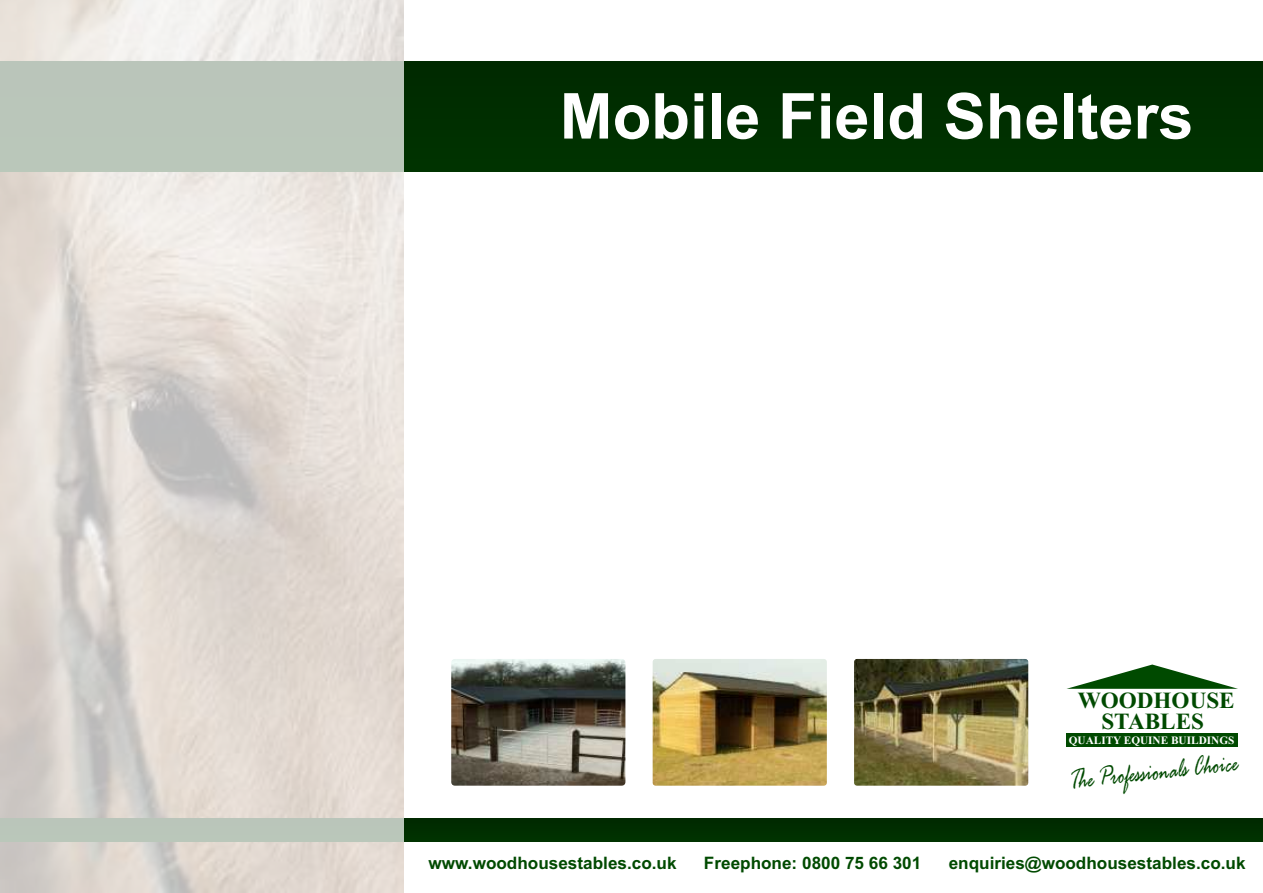
<style>
.page{position:relative;width:1263px;height:893px;background:#fff}
.page>*{position:absolute;margin:0;border:0;box-sizing:border-box;transform-origin:0 0}
.t1{font:700 63.3px "Arial";color:#fff}
.t2{font:italic 29.4px "Rage";color:#004a00;scale:.67 1}
.t3{font:700 23.1px/20.4px "Times New Roman";color:#004a00;text-align:center}
.t4{font:700 17.1px "Arial";color:#004a00}
.t5{font:700 11.25px "Times New Roman";color:#fff}
</style>
<div class="page">
<div style="left:0;top:62px;width:1263px;height:109px;background:#002e00"></div>
<div style="left:1066px;top:734px;width:172px;height:13px;background:#004a00"></div>
<svg style="left:1067px;top:664px;width:171px;height:25px"></svg>
<div style="left:0;top:819px;width:1263px;height:22px;background:#002e00"></div>
<div style="left:0;top:0;width:403px;height:893px;background:#fff;opacity:.73"></div>
<img style="left:447px;top:655px;width:183px;height:135px;border-radius:7px">
<div style="left:443px;top:650px;width:191px;height:144px;border:9px solid #fff;border-radius:7px"></div>
<img style="left:850px;top:655px;width:182px;height:135px;border-radius:7px">
<div style="left:845px;top:650px;width:192px;height:144px;border:9px solid #fff;border-radius:7px"></div>
<img style="left:648px;top:655px;width:183px;height:135px;border-radius:7px">
<div style="left:644px;top:650px;width:191px;height:144px;border:9px solid #fff;border-radius:7px"></div>
<h1 class="t1" style="left:560px;top:92px;width:635px">Mobile Field Shelters</h1>
<h3 class="t3" style="left:1078px;top:693px;width:159px">WOODHOUSE<br>STABLES</h3>
<p class="t5" style="left:1069px;top:736px;width:167px">QUALITY EQUINE BUILDINGS</p>
<h2 class="t2" style="left:1068px;top:770px;width:255px;rotate:-6deg">The Professionals Choice</h2>
<p class="t4" style="left:428px;top:857px;width:250px">www.woodhousestables.co.uk</p>
<p class="t4" style="left:704px;top:857px;width:219px">Freephone: 0800 75 66 301</p>
<p class="t4" style="left:949px;top:857px;width:298px">enquiries@woodhousestables.co.uk</p>
</div>
